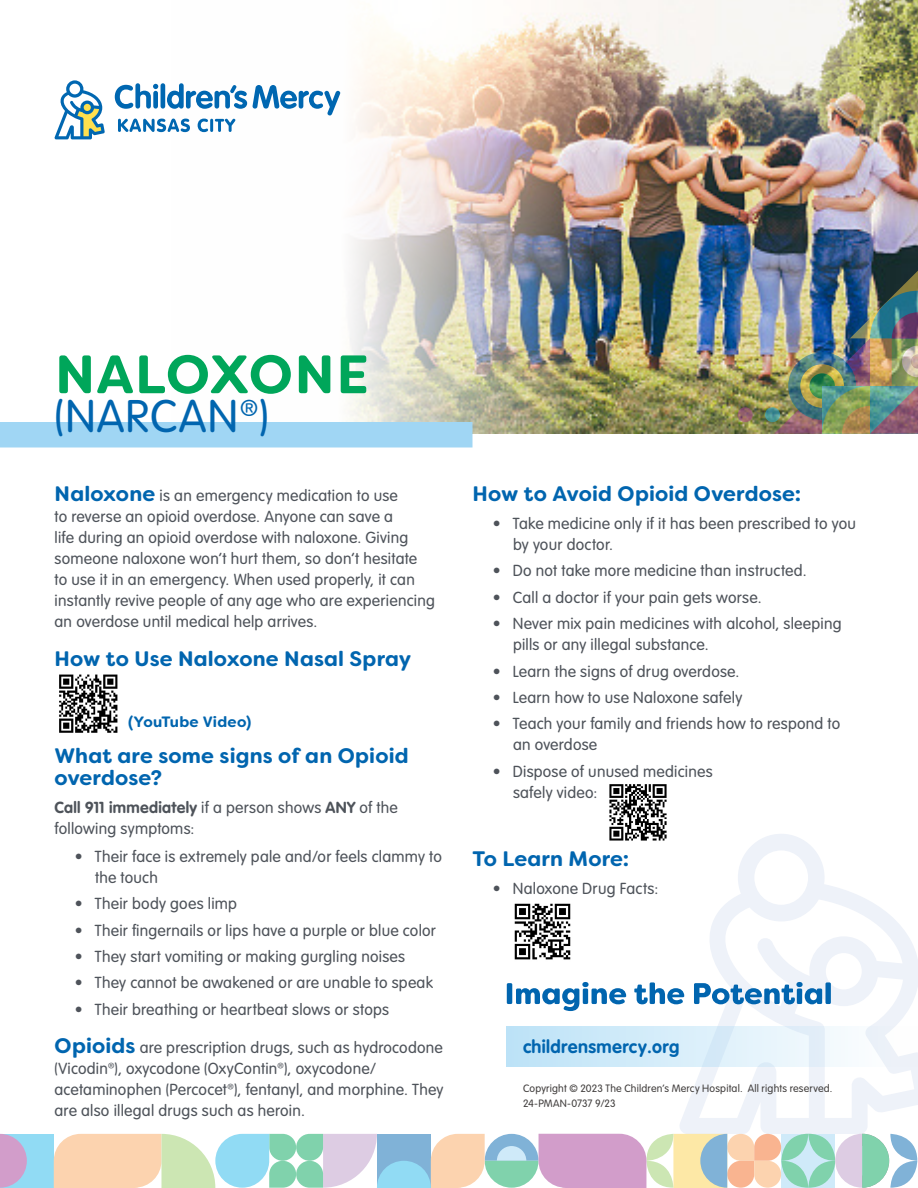
<style>
.page{position:relative;width:918px;height:1188px;background:#fff}
.page>*{position:absolute;margin:0;border:0;box-sizing:border-box;transform-origin:0 0}
.t1{font:700 54px "Filson Soft";letter-spacing:.02em;color:#00a65a}
.t2{font:45px "VAG Rounded Next";letter-spacing:.025em;color:#0165af}
.bullets_gray{font:700 21px/22.2px "Filson Soft";letter-spacing:.005em;color:#0165af}
.t3{font:700 18px "VAG Rounded Next";letter-spacing:.02em;color:#0165af}
.bullets_gray-2{font:15.75px/21px "VAG Rounded Next";letter-spacing:.015em;color:#4e535a}
.bullets_gray-3{font:700 15px "Filson Soft";letter-spacing:.015em;color:#0165af}
.t4{font:10.5px/15px "VAG Rounded Next";letter-spacing:.02em;color:#423f3e}
.s1{font-family:"Filson Soft";font-weight:700;font-size:21px;color:#0165af}
.s2{font-weight:700}
</style>
<div class="page">
<img style="left:172px;top:0;width:746px;height:434px">
<svg style="left:679px;top:834px;width:239px;height:300px"></svg>
<div style="left:0;top:422px;width:472px;height:26px;background:#a0d6f4"></div>
<svg style="left:507px;top:982px;width:324px;height:29px"></svg>
<div style="left:506px;top:1026px;width:412px;height:41px;background:linear-gradient(to right,#bde3f7,#fbfbfd)"></div>
<div style="left:0;top:1134px;width:54px;height:54px;background:#91dbf4"></div>
<svg style="left:54px;top:1134px;width:863px;height:54px;background:#cad1ca"></svg>
<svg style="left:0;top:1134px;width:27px;height:54px"></svg>
<svg style="left:765px;top:407px;width:15px;height:15px"></svg>
<svg style="left:738px;top:407px;width:15px;height:15px"></svg>
<img style="left:774px;top:271px;width:144px;height:163px">
<svg style="left:55px;top:80px;width:50px;height:59px"></svg>
<svg style="left:115px;top:83px;width:43px;height:26px"></svg>
<hr style="left:161px;top:83px;width:4px;height:26px;background:#0067b1;border-radius:2px">
<svg style="left:253px;top:85px;width:87px;height:30px"></svg>
<svg style="left:167px;top:83px;width:80px;height:26px"></svg>
<svg style="left:118px;top:119px;width:72px;height:13px"></svg>
<svg style="left:198px;top:119px;width:37px;height:13px"></svg>
<img style="left:59px;top:674px;width:59px;height:59px">
<img style="left:609px;top:784px;width:58px;height:57px">
<img style="left:514px;top:903px;width:57px;height:57px">
<p class="t1" style="left:55px;top:340px;width:315px">NALOXONE</p>
<p class="t2" style="left:55px;top:390px;width:216px">(NARCAN®)</p>
<p class="bullets_gray-2" style="left:55px;top:486px;width:382px"><span class="s1">Naloxone</span> is an emergency medication to use<br>to reverse an opioid overdose. Anyone can save a<br>life during an opioid overdose with naloxone. Giving someone naloxone won’t hurt them, so don’t hesitate<br>to use it in an emergency. When used properly, it can instantly revive people of any age who are experiencing an overdose until medical help arrives.</p>
<p class="bullets_gray" style="left:55px;top:648px;width:358px">How to Use Naloxone Nasal Spray</p>
<p class="bullets_gray-3" style="left:128px;top:712px;width:125px">(YouTube Video)</p>
<p class="bullets_gray" style="left:55px;top:745px;width:356px">What are some signs of an Opioid overdose?</p>
<p class="bullets_gray-2" style="left:55px;top:797px;width:345px"><span class="s2">Call 911 immediately</span> if a person shows <span class="s2">ANY</span> of the following symptoms:</p>
<p class="bullets_gray-2" style="left:95px;top:846px;width:348px;text-indent:-20px">• Their face is extremely pale and/or feels clammy to the touch</p>
<p class="bullets_gray-2" style="left:75px;top:894px;width:164px">• Their body goes limp</p>
<p class="bullets_gray-2" style="left:75px;top:920px;width:363px">• Their fingernails or lips have a purple or blue color</p>
<p class="bullets_gray-2" style="left:75px;top:946px;width:332px">• They start vomiting or making gurgling noises</p>
<p class="bullets_gray-2" style="left:75px;top:973px;width:360px">• They cannot be awakened or are unable to speak</p>
<p class="bullets_gray-2" style="left:75px;top:999px;width:316px">• Their breathing or heartbeat slows or stops</p>
<p class="bullets_gray-2" style="left:55px;top:1038px;width:390px"><span class="s1">Opioids</span> are prescription drugs, such as hydrocodone (Vicodin®), oxycodone (OxyContin®), oxycodone/ acetaminophen (Percocet®), fentanyl, and morphine. They are also illegal drugs such as heroin.</p>
<p class="bullets_gray" style="left:472px;top:483px;width:330px">How to Avoid Opioid Overdose:</p>
<p class="bullets_gray-2" style="left:513px;top:513px;width:345px;text-indent:-20px">• Take medicine only if it has been prescribed to you by your doctor.</p>
<p class="bullets_gray-2" style="left:493px;top:561px;width:315px">• Do not take more medicine than instructed.</p>
<p class="bullets_gray-2" style="left:493px;top:587px;width:270px">• Call a doctor if your pain gets worse.</p>
<p class="bullets_gray-2" style="left:513px;top:614px;width:330px;text-indent:-20px">• Never mix pain medicines with alcohol, sleeping pills or any illegal substance.</p>
<p class="bullets_gray-2" style="left:493px;top:661px;width:248px">• Learn the signs of drug overdose.</p>
<p class="bullets_gray-2" style="left:493px;top:687px;width:251px">• Learn how to use Naloxone safely</p>
<p class="bullets_gray-2" style="left:513px;top:714px;width:329px;text-indent:-20px">• Teach your family and friends how to respond to an overdose</p>
<p class="bullets_gray-2" style="left:513px;top:761px;width:201px;text-indent:-20px">• Dispose of unused medicines safely video:</p>
<p class="bullets_gray" style="left:472px;top:847px;width:158px">To Learn More:</p>
<p class="bullets_gray-2" style="left:493px;top:878px;width:167px">• Naloxone Drug Facts:</p>
<p class="t3" style="left:523px;top:1035px;width:158px">childrensmercy.org</p>
<p class="t4" style="left:523px;top:1081px;width:311px">Copyright © 2023 The Children’s Mercy Hospital. All rights reserved.<br>24-PMAN-0737 9/23</p>
</div>
